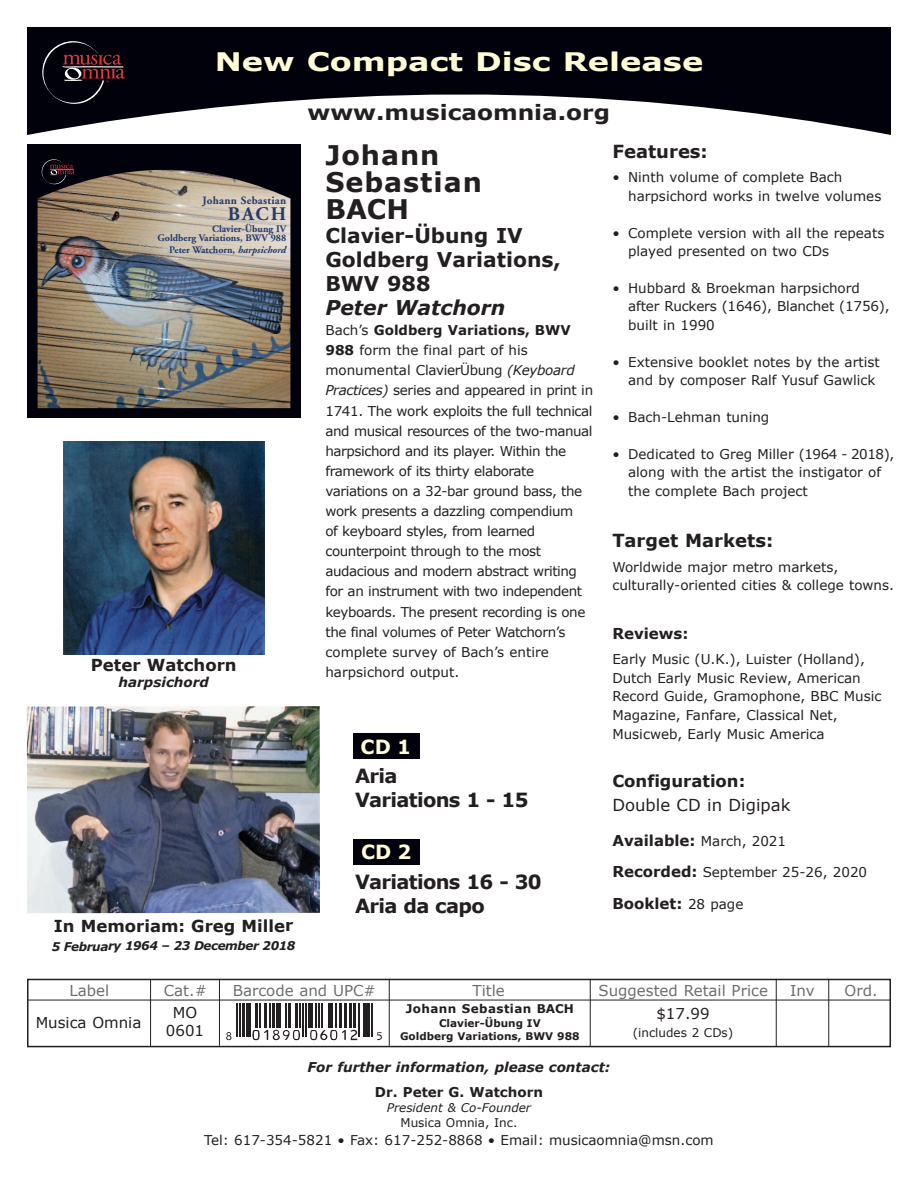
<style>
.page{position:relative;width:918px;height:1188px;background:#fff}
.page>*{position:absolute;margin:0;border:0;box-sizing:border-box;transform-origin:0 0}
.t1{font:700 27px/27px "Verdana";letter-spacing:.035em;color:#231f20}
.t2{font:700 25.5px "Verdana";color:#fffbd6;scale:1.26 1}
.t3{font:700 21px "Verdana";color:#231f20;scale:1.11 1}
.t4{font:700 20.4px/24px "Verdana";color:#231f20}
.t5{font:italic 700 20.4px "Verdana";color:#231f20}
.t6{font:700 19.5px/24px "Verdana";letter-spacing:-.035em;color:#231f20}
.t7{font:700 19.5px "Verdana";color:#fffbd6}
.t8{font:700 19.2px "Adobe Garamond";color:#253a68}
.t9{font:700 18px "Verdana";color:#231f20}
.t10{font:700 16.5px "Verdana";color:#231f20}
.t11{font:16.5px "Verdana";color:#231f20}
.t12{font:15px "Verdana";color:#6c6d70}
.t13{font:700 15px "Verdana";color:#231f20}
.t14{font:15px/18px "Verdana";color:#231f20;text-align:center}
.t15{font:13.5px/18.5px "Verdana";color:#231f20}
.t16{font:13.5px/20.1px "Verdana";letter-spacing:-.03em;color:#231f20}
.t17{font:italic 700 13.5px "Verdana";color:#231f20}
.t18{font:700 13.5px "Verdana";color:#231f20}
.t19{font:12px "Verdana";color:#231f20}
.t20{font:italic 700 12px "Verdana";letter-spacing:-.035em;color:#231f20}
.t21{font:italic 12px "Verdana";color:#231f20}
.t22{font:700 12px "Verdana";letter-spacing:.035em;color:#231f20}
.t23{font:700 11.25px "Adobe Garamond";letter-spacing:.025em;color:#253a68}
.t24{font:700 10.5px/13.5px "Verdana";color:#231f20;text-align:center}
.t25{font:700 10.05px/8.9px "Adobe Garamond";color:#253a68;text-align:right}
.s1{font-style:italic}
.s2{font-weight:700}
.s3{font-weight:400;font-size:13.5px}
.s4{font-weight:700;font-size:15px}
</style>
<div class="page">
<svg style="left:27px;top:27px;width:864px;height:108px;fill:#00010a"></svg>
<svg style="left:42px;top:41px;width:83px;height:63px;background:#20151d"></svg>
<div style="left:27px;top:979px;width:864px;height:68px;border:2px solid #231f20"></div>
<hr style="left:236px;top:1004px;width:1px;height:33px;background:#231f20">
<hr style="left:239px;top:1004px;width:1px;height:33px;background:#231f20">
<hr style="left:242px;top:1004px;width:3px;height:33px;background:#231f20">
<div style="left:246px;top:1004px;width:5px;height:33px;background:#231f20"></div>
<hr style="left:303px;top:1004px;width:1px;height:33px;background:#231f20">
<hr style="left:305px;top:1004px;width:2px;height:33px;background:#231f20">
<hr style="left:308px;top:1004px;width:4px;height:24px;background:#231f20">
<hr style="left:359px;top:1004px;width:1px;height:33px;background:#231f20">
<hr style="left:363px;top:1004px;width:4px;height:33px;background:#231f20">
<hr style="left:369px;top:1004px;width:1px;height:33px;background:#231f20">
<hr style="left:372px;top:1004px;width:1px;height:33px;background:#231f20">
<svg style="left:226px;top:1032px;width:6px;height:8px"></svg>
<svg style="left:252px;top:1004px;width:49px;height:36px"></svg>
<svg style="left:310px;top:1004px;width:47px;height:36px"></svg>
<svg style="left:377px;top:1032px;width:5px;height:8px"></svg>
<hr style="left:150px;top:980px;width:1px;height:67px;background:#231f20">
<hr style="left:219px;top:979px;width:1px;height:67px;background:#231f20">
<hr style="left:389px;top:979px;width:1px;height:67px;background:#231f20">
<hr style="left:590px;top:979px;width:1px;height:68px;background:#231f20">
<hr style="left:776px;top:979px;width:1px;height:67px;background:#231f20">
<hr style="left:828px;top:979px;width:1px;height:67px;background:#231f20">
<hr style="left:27px;top:1000px;width:864px;height:1px;background:#231f20">
<img style="left:38px;top:203px;width:252px;height:204px">
<div style="left:27px;top:145px;width:274px;height:273px;border:10px solid #00010a"></div>
<svg style="left:27px;top:145px;width:274px;height:58px;background:#433d39"></svg>
<img style="left:63px;top:442px;width:202px;height:212px">
<div style="left:353px;top:734px;width:67px;height:25px;background:#00010a"></div>
<div style="left:354px;top:840px;width:66px;height:25px;background:#00010a"></div>
<img style="left:27px;top:706px;width:293px;height:207px">
<h2 class="t2" style="left:215px;top:45px;width:389px">New Compact Disc Release</h2>
<p class="t23" style="left:202px;top:196px;width:85px">Johann Sebastian</p>
<h3 class="t8" style="left:228px;top:206px;width:60px">BACH</h3>
<p class="t25" style="left:158px;top:225px;width:130px">Clavier-Übung IV<br>Goldberg Variations, BWV 988</p>
<p class="t25" style="left:169px;top:246px;width:119px">Peter Watchorn, <span class="s1">harpsichord</span></p>
<p class="t10" style="left:91px;top:654px;width:147px">Peter Watchorn</p>
<p class="t17" style="left:119px;top:674px;width:92px">harpsichord</p>
<p class="t10" style="left:54px;top:915px;width:241px">In Memoriam: Greg Miller</p>
<p class="t20" style="left:52px;top:938px;width:245px">5 February 1964 – 23 December 2018</p>
<h3 class="t3" style="left:308px;top:99px;width:274px">www.musicaomnia.org</h3>
<h1 class="t1" style="left:325px;top:140px;width:158px">Johann<br>Sebastian<br>BACH</h1>
<h3 class="t4" style="left:325px;top:223px;width:237px">Clavier-Übung IV<br>Goldberg Variations,<br>BWV 988</h3>
<h3 class="t5" style="left:325px;top:295px;width:181px">Peter Watchorn</h3>
<p class="t16" style="left:325px;top:320px;width:269px">Bach’s <span class="s2">Goldberg Variations, BWV 988</span> form the final part of his monumental ClavierÜbung <span class="s1">(Keyboard Practices)</span> series and appeared in print in 1741. The work exploits the full technical and musical resources of the two-manual harpsichord and its player. Within the framework of its thirty elaborate variations on a 32-bar ground bass, the work presents a dazzling compendium<br>of keyboard styles, from learned counterpoint through to the most audacious and modern abstract writing for an instrument with two independent keyboards. The present recording is one the final volumes of Peter Watchorn’s complete survey of Bach’s entire harpsichord output.</p>
<h3 class="t9" style="left:612px;top:140px;width:97px">Features:</h3>
<p class="t15" style="left:628px;top:168px;width:255px;text-indent:-16px">• Ninth volume of complete Bach harpsichord works in twelve volumes</p>
<p class="t15" style="left:628px;top:223px;width:258px;text-indent:-16px">• Complete version with all the repeats played presented on two CDs</p>
<p class="t15" style="left:628px;top:278px;width:263px;text-indent:-16px">• Hubbard &amp; Broekman harpsichord after Ruckers (1646), Blanchet (1756), built in 1990</p>
<p class="t15" style="left:628px;top:352px;width:253px;text-indent:-16px">• Extensive booklet notes by the artist and by composer Ralf Yusuf Gawlick</p>
<p class="t15" style="left:612px;top:407px;width:159px">• Bach-Lehman tuning</p>
<p class="t15" style="left:628px;top:444px;width:268px;text-indent:-16px">• Dedicated to Greg Miller (1964 - 2018), along with the artist the instigator of the complete Bach project</p>
<h3 class="t9" style="left:612px;top:529px;width:162px">Target Markets:</h3>
<p class="t15" style="left:612px;top:557px;width:283px">Worldwide major metro markets, culturally-oriented cities &amp; college towns.</p>
<p class="t13" style="left:612px;top:624px;width:78px">Reviews:</p>
<p class="t15" style="left:612px;top:649px;width:271px">Early Music (U.K.), Luister (Holland), Dutch Early Music Review, American Record Guide, Gramophone, BBC Music Magazine, Fanfare, Classical Net, Musicweb, Early Music America</p>
<p class="t10" style="left:612px;top:770px;width:135px">Configuration:</p>
<p class="t11" style="left:612px;top:795px;width:180px">Double CD in Digipak</p>
<p class="t13" style="left:612px;top:831px;width:175px">Available: <span class="s3">March, 2021</span></p>
<p class="t15" style="left:612px;top:863px;width:256px"><span class="s4">Recorded:</span> September 25-26, 2020</p>
<p class="t13" style="left:612px;top:894px;width:133px">Booklet: <span class="s3">28 page</span></p>
<h3 class="t7" style="left:361px;top:734px;width:52px">CD 1</h3>
<h3 class="t6" style="left:355px;top:764px;width:175px">Aria<br>Variations 1 - 15</h3>
<h3 class="t7" style="left:361px;top:840px;width:52px">CD 2</h3>
<h3 class="t6" style="left:355px;top:869px;width:188px">Variations 16 - 30<br>Aria da capo</h3>
<p class="t12" style="left:69px;top:981px;width:41px">Label</p>
<p class="t12" style="left:164px;top:981px;width:45px">Cat.#</p>
<p class="t12" style="left:233px;top:981px;width:145px">Barcode and UPC#</p>
<p class="t12" style="left:472px;top:981px;width:34px">Title</p>
<p class="t12" style="left:599px;top:981px;width:171px">Suggested Retail Price</p>
<p class="t12" style="left:790px;top:981px;width:26px">Inv</p>
<p class="t12" style="left:845px;top:981px;width:35px">Ord.</p>
<p class="t14" style="left:36px;top:1013px;width:107px">Musica Omnia</p>
<p class="t14" style="left:166px;top:1003px;width:40px">MO<br>0601</p>
<p class="t14" style="left:656px;top:1004px;width:55px">$17.99</p>
<p class="t22" style="left:406px;top:1001px;width:170px">Johann Sebastian BACH</p>
<p class="t24" style="left:400px;top:1016px;width:181px">Clavier-Übung IV<br>Goldberg Variations, BWV 988</p>
<p class="t19" style="left:633px;top:1025px;width:102px">(includes 2 CDs)</p>
<p class="t17" style="left:308px;top:1058px;width:304px">For further information, please contact:</p>
<p class="t18" style="left:375px;top:1084px;width:170px">Dr. Peter G. Watchorn</p>
<p class="t21" style="left:387px;top:1100px;width:146px">President &amp; Co-Founder</p>
<p class="t19" style="left:401px;top:1115px;width:118px">Musica Omnia, Inc.</p>
<p class="t15" style="left:204px;top:1131px;width:511px">Tel: 617-354-5821 • Fax: 617-252-8868 • Email: musicaomnia@msn.com</p>
</div>
